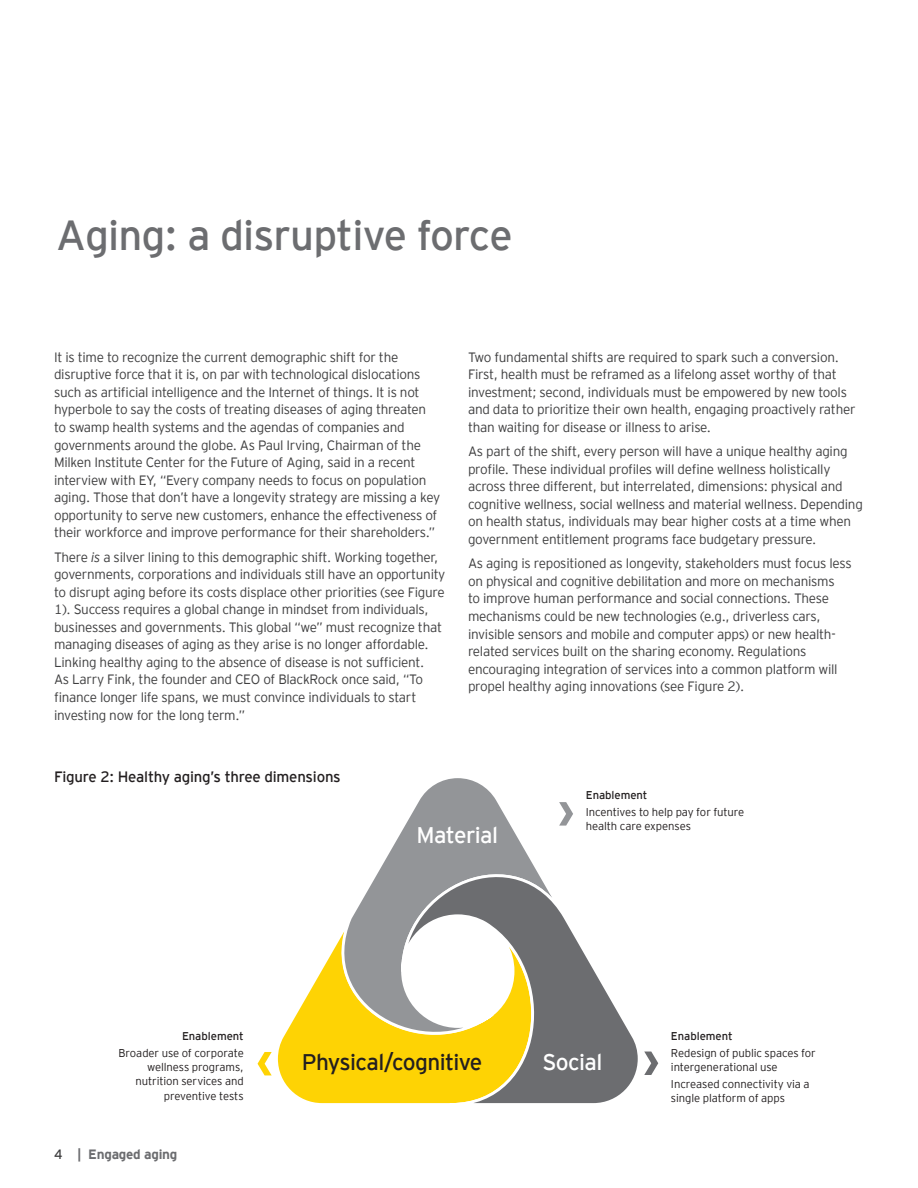
<style>
.page{position:relative;width:918px;height:1188px;background:#fff}
.page>*{position:absolute;margin:0;border:0;box-sizing:border-box;transform-origin:0 0}
.t1{font:42px "EY Interstate";letter-spacing:-.02em;color:#6c6d70}
.t2{font:22.65px "EY Interstate";letter-spacing:-.03em;color:#231f20}
.t3{font:22.65px "EY Interstate";letter-spacing:-.025em;color:#fff}
.t4{font:15px "EY Interstate";letter-spacing:-.015em;color:#231f20}
.t5{font:300 13.5px/17.5px "EY Interstate";letter-spacing:-.02em;color:#3e3e3f}
.t6{font:700 13.5px "EY Interstate";letter-spacing:-.02em;color:#6c6d70}
.t7{font:300 11.25px/14.1px "EY Interstate";letter-spacing:-.01em;color:#231f20}
.t8{font:11.25px "EY Interstate";letter-spacing:-.005em;color:#231f20}
.s1{font-style:italic}
.s2{font-weight:400;color:#3e3e3f}
</style>
<div class="page">
<svg style="left:277px;top:986px;width:123px;height:118px"></svg>
<svg style="left:313px;top:778px;width:203px;height:287px"></svg>
<svg style="left:400px;top:835px;width:238px;height:269px"></svg>
<svg style="left:644px;top:1052px;width:14px;height:23px"></svg>
<svg style="left:258px;top:1052px;width:14px;height:23px"></svg>
<svg style="left:559px;top:802px;width:14px;height:24px"></svg>
<h1 class="t1" style="left:56px;top:205px;width:458px">Aging: a disruptive force</h1>
<p class="t5" style="left:54px;top:347px;width:388px">It is time to recognize the current demographic shift for the disruptive force that it is, on par with technological dislocations such as artificial intelligence and the Internet of things. It is not hyperbole to say the costs of treating diseases of aging threaten to swamp health systems and the agendas of companies and governments around the globe. As Paul Irving, Chairman of the Milken Institute Center for the Future of Aging, said in a recent interview with EY, “Every company needs to focus on population aging. Those that don’t have a longevity strategy are missing a key opportunity to serve new customers, enhance the effectiveness of their workforce and improve performance for their shareholders.”</p>
<p class="t5" style="left:54px;top:547px;width:393px">There <span class="s1">is</span> a silver lining to this demographic shift. Working together, governments, corporations and individuals still have an opportunity to disrupt aging before its costs displace other priorities (see Figure 1). Success requires a global change in mindset from individuals, businesses and governments. This global “we” must recognize that managing diseases of aging as they arise is no longer affordable.<br>Linking healthy aging to the absence of disease is not sufficient.<br>As Larry Fink, the founder and CEO of BlackRock once said, “To finance longer life spans, we must convince individuals to start investing now for the long term.”</p>
<p class="t4" style="left:54px;top:766px;width:288px">Figure 2: Healthy aging’s three dimensions</p>
<p class="t5" style="left:468px;top:347px;width:389px">Two fundamental shifts are required to spark such a conversion.<br>First, health must be reframed as a lifelong asset worthy of that investment; second, individuals must be empowered by new tools and data to prioritize their own health, engaging proactively rather than waiting for disease or illness to arise.</p>
<p class="t5" style="left:468px;top:442px;width:396px">As part of the shift, every person will have a unique healthy aging profile. These individual profiles will define wellness holistically across three different, but interrelated, dimensions: physical and cognitive wellness, social wellness and material wellness. Depending on health status, individuals may bear higher costs at a time when government entitlement programs face budgetary pressure.</p>
<p class="t5" style="left:468px;top:554px;width:385px">As aging is repositioned as longevity, stakeholders must focus less on physical and cognitive debilitation and more on mechanisms<br>to improve human performance and social connections. These mechanisms could be new technologies (e.g., driverless cars, invisible sensors and mobile and computer apps) or new health&shy;related services built on the sharing economy. Regulations encouraging integration of services into a common platform will propel healthy aging innovations (see Figure 2).</p>
<h2 class="t3" style="left:417px;top:819px;width:83px">Material</h2>
<p class="t8" style="left:586px;top:787px;width:63px">Enablement</p>
<p class="t7" style="left:586px;top:804px;width:160px">Incentives to help pay for future health care expenses</p>
<p class="t8" style="left:182px;top:1028px;width:63px">Enablement</p>
<p class="t7" style="left:118px;top:1046px;width:127px;text-align:right">Broader use of corporate wellness programs, nutrition services and preventive tests</p>
<p class="t6" style="left:54px;top:1145px;width:125px"><span class="s2">4</span> | Engaged aging</p>
<h2 class="t2" style="left:302px;top:1046px;width:182px">Physical/cognitive</h2>
<h2 class="t3" style="left:542px;top:1046px;width:61px">Social</h2>
<p class="t8" style="left:671px;top:1028px;width:63px">Enablement</p>
<p class="t7" style="left:671px;top:1045px;width:146px">Redesign of public spaces for intergenerational use</p>
<p class="t7" style="left:671px;top:1076px;width:140px">Increased connectivity via a single platform of apps</p>
</div>
